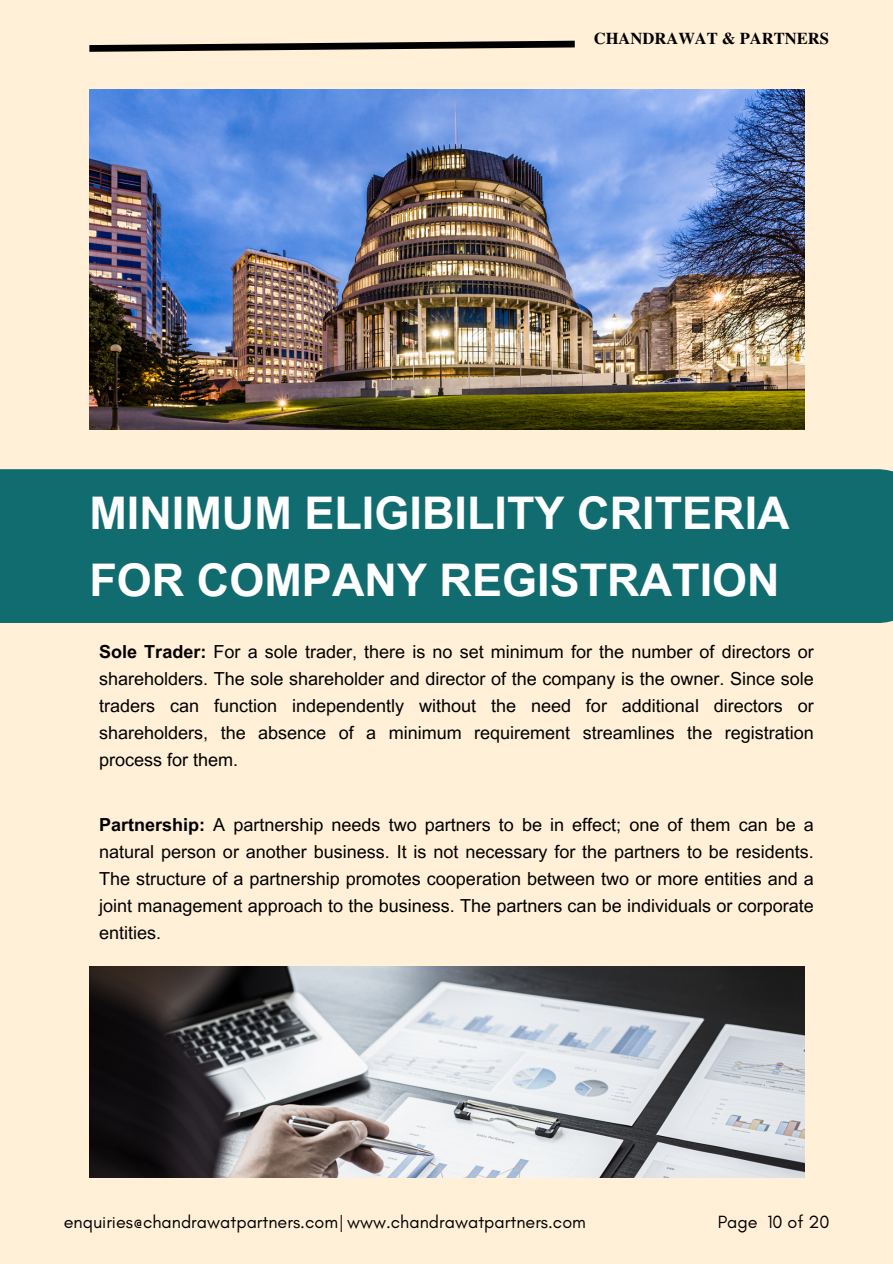
<style>
.page{position:relative;width:893px;height:1264px;background:#fff}
.page>*{position:absolute;margin:0;border:0;box-sizing:border-box;transform-origin:0 0}
.t1{font:700 45px/67.5px "Arial MT Pro";color:#fff}
.t2{font:18px/27px "Arial MT Pro";color:#000;text-align:justify}
.t3{font:18px "Glacial Indifference";color:#000}
.t4{font:700 16.5px "Te X Gyre Termes";color:#000}
.s1{font-weight:700}
</style>
<div class="page">
<div style="left:0;top:0;width:892px;height:1263px;background:#fff0d7"></div>
<img style="left:89px;top:89px;width:715px;height:340px">
<img style="left:89px;top:966px;width:715px;height:211px">
<div style="left:0;top:469px;width:892px;height:154px;background:#116c70"></div>
<svg style="left:89px;top:40px;width:486px;height:12px"></svg>
<p class="t4" style="left:593px;top:26px;width:236px">CHANDRAWAT &amp; PARTNERS</p>
<h1 class="t1" style="left:89px;top:484px;width:702px">MINIMUM ELIGIBILITY CRITERIA<br>FOR COMPANY REGISTRATION</h1>
<p class="t2" style="left:99px;top:640px;width:716px"><span class="s1">Sole Trader:</span> For a sole trader, there is no set minimum for the number of directors or shareholders. The sole shareholder and director of the company is the owner. Since sole traders can function independently without the need for additional directors or shareholders, the absence of a minimum requirement streamlines the registration process for them.</p>
<p class="t2" style="left:99px;top:813px;width:716px"><span class="s1">Partnership:</span> A partnership needs two partners to be in effect; one of them can be a natural person or another business. It is not necessary for the partners to be residents.<br>The structure of a partnership promotes cooperation between two or more entities and a joint management approach to the business. The partners can be individuals or corporate entities.</p>
<p class="t3" style="left:64px;top:1210px;width:523px">enquiries@chandrawatpartners.com| www.chandrawatpartners.com</p>
<p class="t3" style="left:717px;top:1210px;width:113px">Page 10 of 20</p>
</div>
